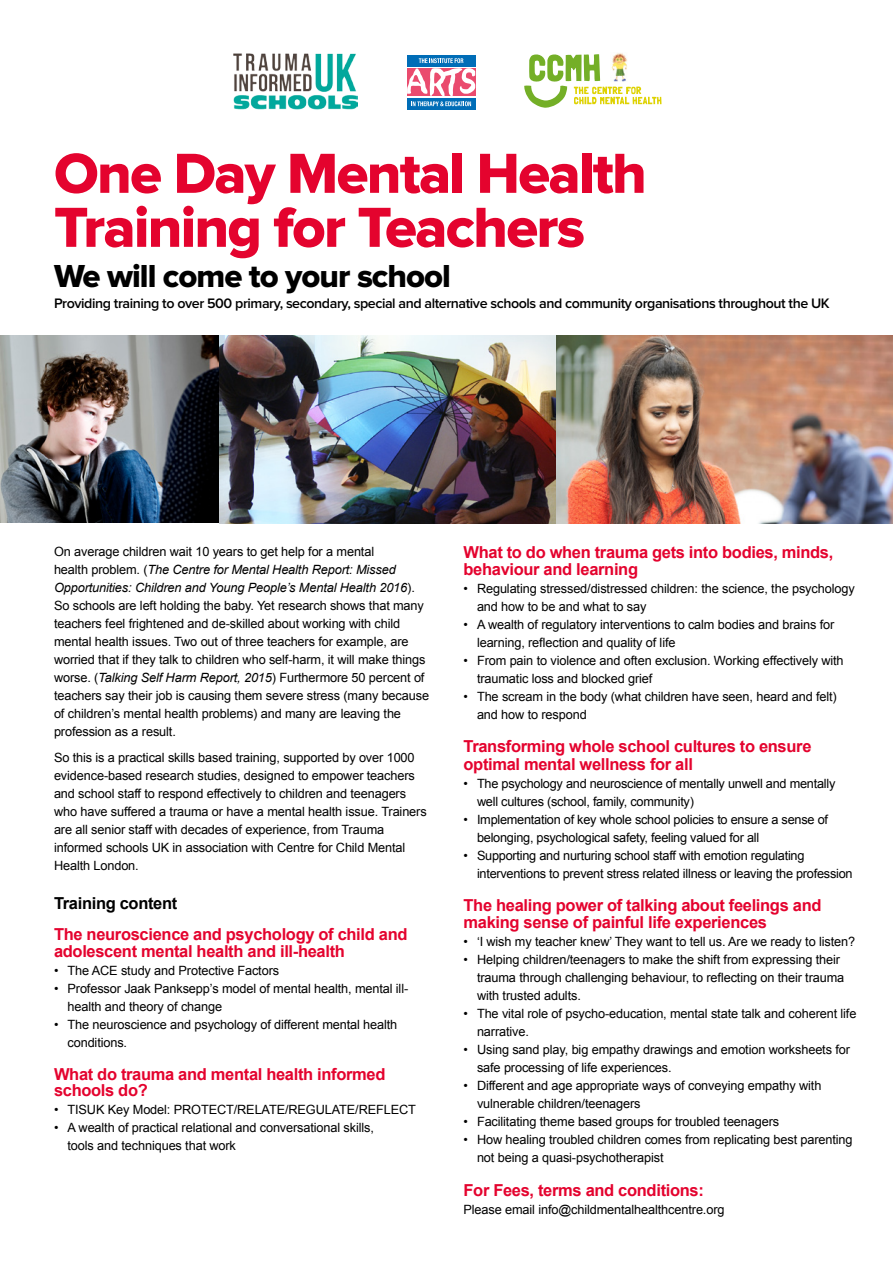
<style>
.page{position:relative;width:893px;height:1263px;background:#fff}
.page>*{position:absolute;margin:0;border:0;box-sizing:border-box;transform-origin:0 0}
.t1{font:58.5px/54px "Proxima Nova Extrabld";letter-spacing:-.03em;color:#e4032e}
.t2{font:33px "Proxima Nova Extrabld";letter-spacing:-.03em;color:#000}
.t3{font:700 16.5px/16.5px "Arial";letter-spacing:-.02em;color:#e4032e}
.t4{font:700 16.5px "Arial";letter-spacing:-.02em;color:#000}
.t5{font:600 14.25px "Proxima Nova";letter-spacing:-.03em;color:#000}
.t6{font:12.75px/18px "Arial";letter-spacing:-.01em;color:#000}
.s1{font-style:italic}
</style>
<div class="page">
<img style="left:0;top:336px;width:893px;height:187px">
<img style="left:234px;top:53px;width:124px;height:57px">
<svg style="left:524px;top:54px;width:137px;height:54px"></svg>
<img style="left:610px;top:53px;width:21px;height:28px">
<svg style="left:407px;top:106px;width:68px;height:4px"></svg>
<div style="left:407px;top:55px;width:68px;height:12px;background:#006db7"></div>
<svg style="left:407px;top:58px;width:68px;height:48px"></svg>
<p class="t1" style="left:54px;top:149px;width:594px">One Day Mental Health<br>Training for Teachers</p>
<p class="t2" style="left:54px;top:261px;width:398px">We will come to your school</p>
<p class="t5" style="left:54px;top:297px;width:777px">Providing training to over 500 primary, secondary, special and alternative schools and community organisations throughout the UK</p>
<p class="t6" style="left:54px;top:542px;width:377px">On average children wait 10 years to get help for a mental<br>health problem. (<span class="s1">The Centre for Mental Health Report: Missed Opportunities: Children and Young People’s Mental Health 2016</span>).<br>So schools are left holding the baby. Yet research shows that many teachers feel frightened and de-skilled about working with child mental health issues. Two out of three teachers for example, are worried that if they talk to children who self-harm, it will make things worse. (<span class="s1">Talking Self Harm Report, 2015</span>) Furthermore 50 percent of teachers say their job is causing them severe stress (many because of children’s mental health problems) and many are leaving the profession as a result.</p>
<p class="t6" style="left:54px;top:749px;width:374px">So this is a practical skills based training, supported by over 1000 evidence-based research studies, designed to empower teachers and school staff to respond effectively to children and teenagers who have suffered a trauma or have a mental health issue. Trainers are all senior staff with decades of experience, from Trauma informed schools UK in association with Centre for Child Mental Health London.</p>
<p class="t4" style="left:54px;top:892px;width:125px">Training content</p>
<p class="t3" style="left:54px;top:927px;width:355px">The neuroscience and psychology of child and adolescent mental health and ill-health</p>
<p class="t6" style="left:54px;top:961px;width:227px">• The ACE study and Protective Factors</p>
<p class="t6" style="left:68px;top:979px;width:342px;text-indent:-14px">• Professor Jaak Panksepp’s model of mental health, mental ill&shy;health and theory of change</p>
<p class="t6" style="left:68px;top:1015px;width:331px;text-indent:-14px">• The neuroscience and psychology of different mental health conditions.</p>
<p class="t3" style="left:54px;top:1066px;width:333px">What do trauma and mental health informed schools do?</p>
<p class="t6" style="left:54px;top:1101px;width:363px">• TISUK Key Model: PROTECT/RELATE/REGULATE/REFLECT</p>
<p class="t6" style="left:68px;top:1119px;width:308px;text-indent:-14px">• A wealth of practical relational and conversational skills, tools and techniques that work</p>
<p class="t3" style="left:463px;top:545px;width:371px">What to do when trauma gets into bodies, minds, behaviour and learning</p>
<p class="t6" style="left:477px;top:580px;width:379px;text-indent:-14px">• Regulating stressed/distressed children: the science, the psychology and how to be and what to say</p>
<p class="t6" style="left:477px;top:616px;width:359px;text-indent:-14px">• A wealth of regulatory interventions to calm bodies and brains for learning, reflection and quality of life</p>
<p class="t6" style="left:477px;top:652px;width:368px;text-indent:-14px">• From pain to violence and often exclusion. Working effectively with traumatic loss and blocked grief</p>
<p class="t6" style="left:477px;top:688px;width:361px;text-indent:-14px">• The scream in the body (what children have seen, heard and felt) and how to respond</p>
<p class="t3" style="left:463px;top:738px;width:349px;line-height:18px">Transforming whole school cultures to ensure optimal mental wellness for all</p>
<p class="t6" style="left:477px;top:775px;width:360px;text-indent:-14px">• The psychology and neuroscience of mentally unwell and mentally well cultures (school, family, community)</p>
<p class="t6" style="left:477px;top:811px;width:353px;text-indent:-14px">• Implementation of key whole school policies to ensure a sense of belonging, psychological safety, feeling valued for all</p>
<p class="t6" style="left:477px;top:847px;width:377px;text-indent:-14px">• Supporting and nurturing school staff with emotion regulating interventions to prevent stress related illness or leaving the profession</p>
<p class="t3" style="left:463px;top:897px;width:359px">The healing power of talking about feelings and making sense of painful life experiences</p>
<p class="t6" style="left:463px;top:932px;width:393px">• ‘I wish my teacher knew’ They want to tell us. Are we ready to listen?</p>
<p class="t6" style="left:477px;top:950px;width:369px;text-indent:-14px">• Helping children/teenagers to make the shift from expressing their trauma through challenging behaviour, to reflecting on their trauma with trusted adults.</p>
<p class="t6" style="left:477px;top:1004px;width:381px;text-indent:-14px">• The vital role of psycho-education, mental state talk and coherent life narrative.</p>
<p class="t6" style="left:477px;top:1040px;width:374px;text-indent:-14px">• Using sand play, big empathy drawings and emotion worksheets for safe processing of life experiences.</p>
<p class="t6" style="left:477px;top:1076px;width:346px;text-indent:-14px">• Different and age appropriate ways of conveying empathy with vulnerable children/teenagers</p>
<p class="t6" style="left:463px;top:1112px;width:317px">• Facilitating theme based groups for troubled teenagers</p>
<p class="t6" style="left:477px;top:1130px;width:377px;text-indent:-14px">• How healing troubled children comes from replicating best parenting not being a quasi-psychotherapist</p>
<p class="t3" style="left:463px;top:1182px;width:242px">For Fees, terms and conditions:</p>
<p class="t6" style="left:463px;top:1201px;width:263px">Please email info@childmentalhealthcentre.org</p>
</div>
